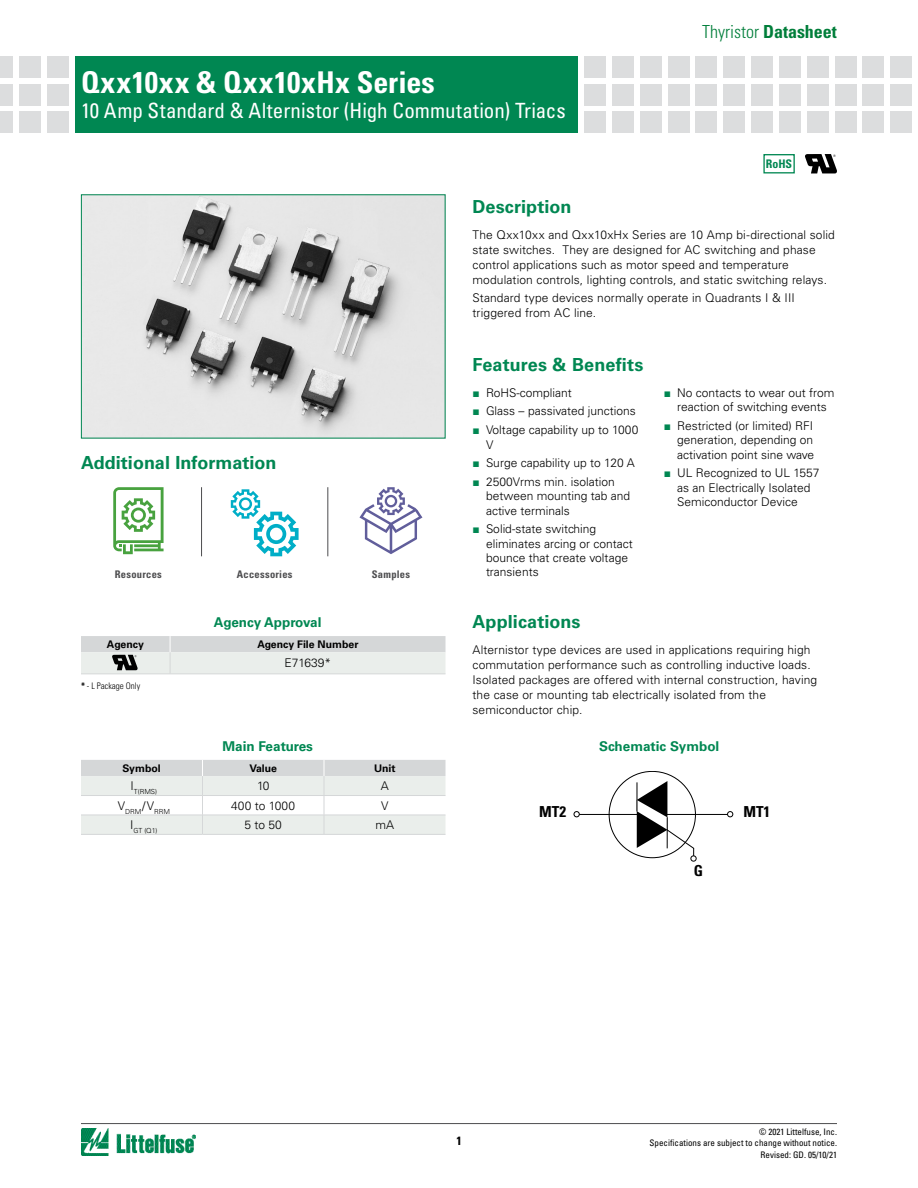
<style>
.page{position:relative;width:918px;height:1188px;background:#fff}
.page>*{position:absolute;margin:0;border:0;box-sizing:border-box;transform-origin:0 0}
.t1{font:700 condensed 30px "Univers LT Std";letter-spacing:.01em;color:#fff}
.t2{font:condensed 21px "Univers LT Std";color:#fff}
.t3{font:700 18px "Univers LT Std";color:#008752}
.t4{font:300 condensed 18px "Univers LT Std";color:#007e3a}
.t5{font:700 condensed 15.15px "Univers LT Std";color:#000}
.t6{font:700 13.5px "Univers LT Std";color:#008752}
.t7{font:300 12px/14.4px "Univers LT Std";letter-spacing:.005em;color:#000}
.t8{font:700 condensed 12px "Univers LT Std";color:#000}
.t9{font:700 condensed 11.85px "Univers LT Std";color:#008752}
.t10{font:700 10.5px "Univers LT Std";color:#000}
.t11{font:700 condensed 10.5px "Univers LT Std";letter-spacing:.025em;color:#4d4d4f}
.t12{font:condensed 9px/10.8px "Univers LT Std";color:#000;text-align:right}
.t13{font:300 condensed 9px "Univers LT Std";color:#000}
.t14{font:300 7.05px "Univers LT Std";color:#000}
.s1{font-weight:700}
.s2{font-family:"Arial";font-weight:400;color:#008752}
</style>
<div class="page">
<hr style="left:81px;top:1123px;width:756px;height:1px;background:#4d4d4f">
<img style="left:81px;top:1129px;width:115px;height:26px">
<div style="left:75px;top:56px;width:503px;height:77px;background:#008752"></div>
<div style="left:47px;top:56px;width:21px;height:21px;background:#dcddde"></div>
<div style="left:47px;top:84px;width:21px;height:21px;background:#dcddde"></div>
<div style="left:47px;top:112px;width:21px;height:21px;background:#dcddde"></div>
<div style="left:19px;top:56px;width:21px;height:21px;background:#dcddde"></div>
<div style="left:19px;top:84px;width:21px;height:21px;background:#dcddde"></div>
<div style="left:19px;top:112px;width:21px;height:21px;background:#dcddde"></div>
<div style="left:0;top:56px;width:13px;height:21px;background:#dcddde"></div>
<div style="left:0;top:84px;width:13px;height:21px;background:#dcddde"></div>
<div style="left:0;top:112px;width:13px;height:21px;background:#dcddde"></div>
<div style="left:584px;top:56px;width:22px;height:21px;background:#dcddde"></div>
<div style="left:584px;top:84px;width:22px;height:21px;background:#dcddde"></div>
<div style="left:584px;top:112px;width:22px;height:21px;background:#dcddde"></div>
<div style="left:612px;top:56px;width:21px;height:21px;background:#dcddde"></div>
<div style="left:612px;top:84px;width:21px;height:21px;background:#dcddde"></div>
<div style="left:612px;top:112px;width:21px;height:21px;background:#dcddde"></div>
<div style="left:640px;top:56px;width:21px;height:21px;background:#dcddde"></div>
<div style="left:640px;top:84px;width:21px;height:21px;background:#dcddde"></div>
<div style="left:640px;top:112px;width:21px;height:21px;background:#dcddde"></div>
<div style="left:668px;top:56px;width:21px;height:21px;background:#dcddde"></div>
<div style="left:668px;top:84px;width:21px;height:21px;background:#dcddde"></div>
<div style="left:668px;top:112px;width:21px;height:21px;background:#dcddde"></div>
<div style="left:696px;top:56px;width:21px;height:21px;background:#dcddde"></div>
<div style="left:696px;top:84px;width:21px;height:21px;background:#dcddde"></div>
<div style="left:696px;top:112px;width:21px;height:21px;background:#dcddde"></div>
<div style="left:724px;top:56px;width:21px;height:21px;background:#dcddde"></div>
<div style="left:724px;top:84px;width:21px;height:21px;background:#dcddde"></div>
<div style="left:724px;top:112px;width:21px;height:21px;background:#dcddde"></div>
<div style="left:751px;top:56px;width:22px;height:21px;background:#dcddde"></div>
<div style="left:751px;top:84px;width:22px;height:21px;background:#dcddde"></div>
<div style="left:751px;top:112px;width:22px;height:21px;background:#dcddde"></div>
<div style="left:779px;top:56px;width:22px;height:21px;background:#dcddde"></div>
<div style="left:779px;top:84px;width:22px;height:21px;background:#dcddde"></div>
<div style="left:779px;top:112px;width:22px;height:21px;background:#dcddde"></div>
<div style="left:807px;top:56px;width:21px;height:21px;background:#dcddde"></div>
<div style="left:807px;top:84px;width:21px;height:21px;background:#dcddde"></div>
<div style="left:807px;top:112px;width:21px;height:21px;background:#dcddde"></div>
<div style="left:835px;top:56px;width:21px;height:21px;background:#dcddde"></div>
<div style="left:835px;top:84px;width:21px;height:21px;background:#dcddde"></div>
<div style="left:835px;top:112px;width:21px;height:21px;background:#dcddde"></div>
<div style="left:863px;top:56px;width:21px;height:21px;background:#dcddde"></div>
<div style="left:863px;top:84px;width:21px;height:21px;background:#dcddde"></div>
<div style="left:863px;top:112px;width:21px;height:21px;background:#dcddde"></div>
<div style="left:891px;top:56px;width:21px;height:21px;background:#dcddde"></div>
<div style="left:891px;top:84px;width:21px;height:21px;background:#dcddde"></div>
<div style="left:891px;top:112px;width:21px;height:21px;background:#dcddde"></div>
<svg style="left:81px;top:760px;width:365px;height:74px"></svg>
<hr style="left:81px;top:834px;width:121px;height:1px;background:#d5d7d8">
<hr style="left:202px;top:834px;width:122px;height:1px;background:#d5d7d8">
<hr style="left:324px;top:834px;width:122px;height:1px;background:#d5d7d8">
<img style="left:83px;top:196px;width:361px;height:240px">
<hr style="left:577px;top:814px;width:153px;height:1px;background:#000">
<svg style="left:574px;top:811px;width:5px;height:6px"></svg>
<svg style="left:727px;top:811px;width:6px;height:6px"></svg>
<svg style="left:609px;top:771px;width:87px;height:90px"></svg>
<svg style="left:81px;top:636px;width:365px;height:38px;background:#dcdfde"></svg>
<svg style="left:805px;top:154px;width:32px;height:19px"></svg>
<div style="left:763px;top:154px;width:32px;height:19px;border:1px solid #008752"></div>
<hr style="left:201px;top:487px;width:1px;height:69px;background:#4d4d4f">
<hr style="left:327px;top:487px;width:1px;height:69px;background:#4d4d4f">
<svg style="left:113px;top:487px;width:51px;height:67px"></svg>
<svg style="left:231px;top:489px;width:68px;height:67px"></svg>
<svg style="left:359px;top:487px;width:63px;height:67px"></svg>
<h1 class="t1" style="left:81px;top:64px;width:355px">Qxx10xx &amp; Qxx10xHx Series</h1>
<h2 class="t2" style="left:81px;top:97px;width:486px">10 Amp Standard &amp; Alternistor (High Commutation) Triacs</h2>
<h3 class="t4" style="left:702px;top:21px;width:136px">Thyristor <span class="s1">Datasheet</span></h3>
<p class="t9" style="left:766px;top:157px;width:28px">RoHS</p>
<h3 class="t3" style="left:81px;top:452px;width:197px">Additional Information</h3>
<p class="t11" style="left:115px;top:568px;width:49px">Resources</p>
<p class="t11" style="left:237px;top:568px;width:57px">Accessories</p>
<p class="t11" style="left:372px;top:568px;width:40px">Samples</p>
<p class="t6" style="left:214px;top:615px;width:109px">Agency Approval</p>
<p class="t10" style="left:107px;top:638px;width:38px">Agency</p>
<p class="t10" style="left:257px;top:638px;width:103px">Agency File Number</p>
<p class="t7" style="left:285px;top:656px;width:48px">E71639*</p>
<p class="t13" style="left:81px;top:681px;width:61px"><span class="s1">*</span> - L Package Only</p>
<p class="t6" style="left:222px;top:739px;width:92px">Main Features</p>
<p class="t10" style="left:123px;top:762px;width:40px">Symbol</p>
<p class="t10" style="left:249px;top:762px;width:29px">Value</p>
<p class="t10" style="left:374px;top:762px;width:23px">Unit</p>
<p class="t14" style="left:131px;top:787px;width:28px"><sup>I</sup>T(RMS)</p>
<p class="t7" style="left:257px;top:779px;width:14px">10</p>
<p class="t7" style="left:381px;top:779px;width:10px">A</p>
<p class="t14" style="left:118px;top:807px;width:54px"><sup>V</sup>DRM<sup>/V</sup>RRM</p>
<p class="t7" style="left:231px;top:798px;width:65px">400 to 1000</p>
<p class="t7" style="left:381px;top:798px;width:9px">V</p>
<p class="t14" style="left:130px;top:826px;width:29px"><sup>I</sup>GT (Q1)</p>
<p class="t7" style="left:245px;top:817px;width:39px">5 to 50</p>
<p class="t7" style="left:375px;top:817px;width:20px">mA</p>
<h3 class="t3" style="left:472px;top:196px;width:101px">Description</h3>
<p class="t7" style="left:472px;top:228px;width:364px;line-height:15px">The Qxx10xx and Qxx10xHx Series are 10 Amp bi-directional solid state switches. They are designed for AC switching and phase control applications such as motor speed and temperature modulation controls, lighting controls, and static switching relays.</p>
<p class="t7" style="left:472px;top:291px;width:324px;line-height:15px">Standard type devices normally operate in Quadrants I &amp; III triggered from AC line.</p>
<h3 class="t3" style="left:472px;top:354px;width:172px">Features &amp; Benefits</h3>
<p class="t7" style="left:472px;top:385px;width:101px"><span class="s2">■</span> RoHS-compliant</p>
<p class="t7" style="left:472px;top:404px;width:165px"><span class="s2">■</span> Glass – passivated junctions</p>
<p class="t7" style="left:486px;top:423px;width:154px;text-indent:-14px"><span class="s2">■</span> Voltage capability up to 1000<br>V</p>
<p class="t7" style="left:472px;top:456px;width:164px"><span class="s2">■</span> Surge capability up to 120 A</p>
<p class="t7" style="left:486px;top:474px;width:146px;text-indent:-14px"><span class="s2">■</span> 2500Vrms min. isolation between mounting tab and active terminals</p>
<p class="t7" style="left:486px;top:522px;width:148px;text-indent:-14px"><span class="s2">■</span> Solid-state switching eliminates arcing or contact bounce that create voltage transients</p>
<p class="t7" style="left:664px;top:385px;width:172px;text-align:center"><span class="s2">■</span> No contacts to wear out from reaction of switching events</p>
<p class="t7" style="left:677px;top:418px;width:139px;text-align:justify;text-indent:-14px"><span class="s2">■</span> Restricted (or limited) RFI generation, depending on activation point sine wave</p>
<p class="t7" style="left:677px;top:466px;width:144px;text-indent:-14px"><span class="s2">■</span> UL Recognized to UL 1557 as an Electrically Isolated<br>Semiconductor Device</p>
<h3 class="t3" style="left:472px;top:611px;width:110px">Applications</h3>
<p class="t7" style="left:472px;top:642px;width:346px;line-height:15px">Alternistor type devices are used in applications requiring high commutation performance such as controlling inductive loads.<br>Isolated packages are offered with internal construction, having the case or mounting tab electrically isolated from the semiconductor chip.</p>
<p class="t6" style="left:599px;top:739px;width:122px">Schematic Symbol</p>
<p class="t5" style="left:539px;top:802px;width:28px">MT2</p>
<p class="t5" style="left:743px;top:802px;width:28px">MT1</p>
<p class="t5" style="left:694px;top:861px;width:11px">G</p>
<p class="t8" style="left:456px;top:1133px;width:7px">1</p>
<p class="t12" style="left:650px;top:1126px;width:189px">© 2021 Littelfuse, Inc.<br>Specifications are subject to change without notice.</p>
<p class="t12" style="left:761px;top:1149px;width:78px">Revised: GD. 05/10/21</p>
</div>
